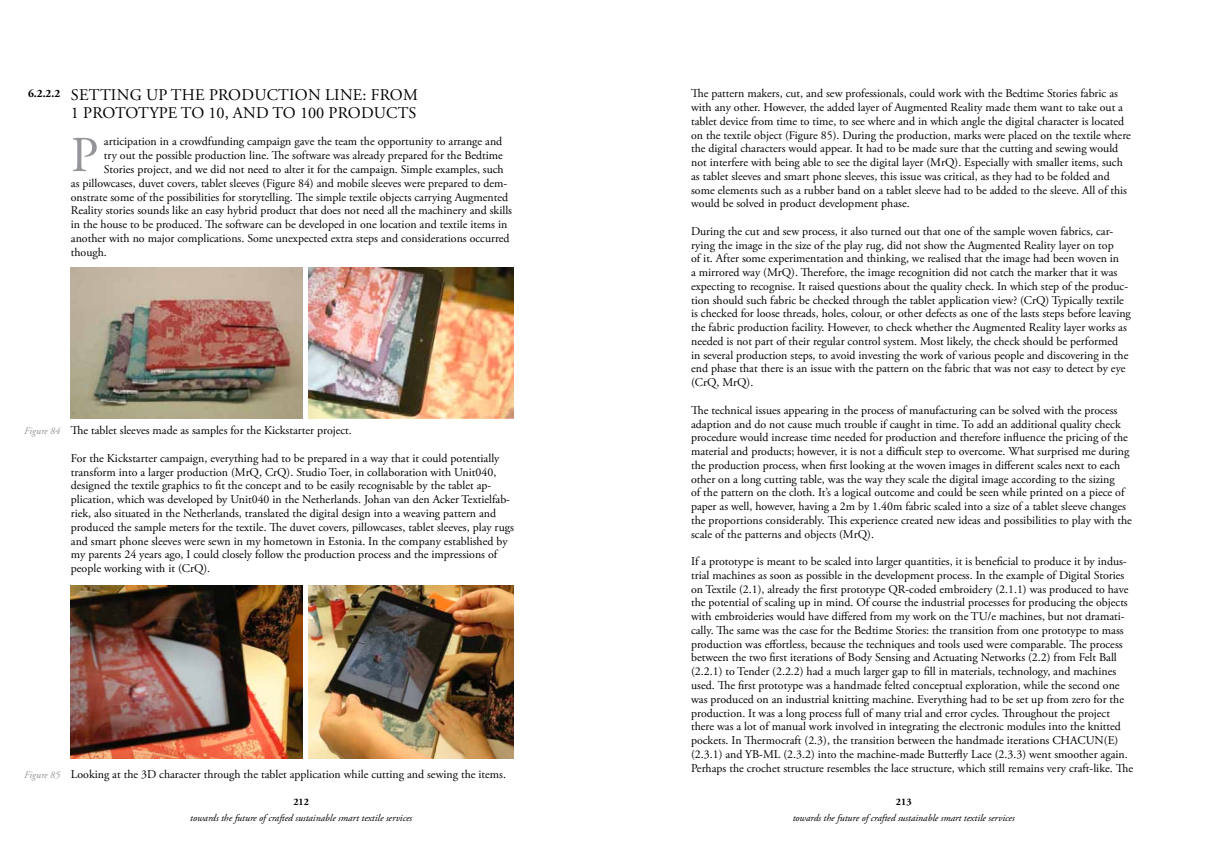
<style>
.page{position:relative;width:1205px;height:851px;background:#fff}
.page>*{position:absolute;margin:0;border:0;box-sizing:border-box;transform-origin:0 0}
.t1{font:50px "Adobe Garamond Pro";color:#939598}
.t2{font:16.25px/17.5px "Adobe Garamond Pro";letter-spacing:.015em;color:#000}
.t3{font:11.88px/13.8px "Adobe Garamond Pro";color:#000}
.t4{font:700 11.25px "Adobe Garamond Pro";color:#000}
.t5{font:italic 10px "Adobe Garamond Pro";color:#000}
.t6{font:italic 10px "Adobe Garamond Pro";color:#939598}
.t7{font:700 10px "Adobe Garamond Pro";color:#000}
</style>
<div class="page">
<img style="left:71px;top:268px;width:231px;height:150px">
<img style="left:308px;top:268px;width:206px;height:150px">
<img style="left:71px;top:585px;width:231px;height:173px">
<img style="left:308px;top:585px;width:206px;height:173px">
<p class="t4" style="left:28px;top:87px;width:34px">6.2.2.2</p>
<h2 class="t2" style="left:71px;top:87px;width:348px">Setting up the production line: from<br>1 prototype to 10, and to 100 prod ucts</h2>
<p class="t3" style="left:104px;top:135px;width:400px">articipation in a crowdfunding campaign gave the team the opportunity to arrange and</p>
<p class="t3" style="left:104px;top:149px;width:400px">try out the possible production line. The software was already prepared for the Bedtime</p>
<p class="t3" style="left:104px;top:163px;width:401px">Stories project, and we did not need to alter it for the campaign. Simple examples, such</p>
<p class="t3" style="left:71px;top:176px;width:438px">as pillowcases, duvet covers, tablet sleeves (Figure 84) and mobile sleeves were prepared to dem-</p>
<p class="t3" style="left:71px;top:190px;width:439px">onstrate some of the possibilities for storytelling. The simple textile objects carrying Augmented</p>
<p class="t3" style="left:71px;top:204px;width:443px">Reality stories sounds like an easy hybrid product that does not need all the machinery and skills</p>
<p class="t3" style="left:71px;top:218px;width:438px">in the house to be produced. The software can be developed in one location and textile items in</p>
<p class="t3" style="left:71px;top:231px;width:440px">another with no major complications. Some unexpected extra steps and considerations occurred</p>
<p class="t3" style="left:71px;top:245px;width:37px">though.</p>
<h1 class="t1" style="left:71px;top:125px;width:29px">P</h1>
<p class="t6" style="left:24px;top:425px;width:37px">Figure 84</p>
<p class="t3" style="left:71px;top:424px;width:282px">The tablet sleeves made as samples for the Kickstarter project.</p>
<p class="t3" style="left:71px;top:451px;width:444px">For the Kickstarter campaign, everything had to be prepared in a way that it could potentially transform into a larger production (MrQ, CrQ). Studio Toer, in collaboration with Unit040, designed the textile graphics to fit the concept and to be easily recognisable by the tablet ap&shy;plication, which was developed by Unit040 in the Netherlands. Johan van den Acker Textielfab&shy;riek, also situated in the Netherlands, translated the digital design into a weaving pattern and produced the sample meters for the textile. The duvet covers, pillowcases, tablet sleeves, play rugs and smart phone sleeves were sewn in my hometown in Estonia. In the company established by my parents 24 years ago, I could closely follow the production process and the impressions of people working with it (CrQ).</p>
<p class="t6" style="left:24px;top:769px;width:37px">Figure 85</p>
<p class="t3" style="left:71px;top:768px;width:437px">Looking at the 3D character through the tablet application while cutting and sewing the items.</p>
<p class="t3" style="left:691px;top:87px;width:441px">The pattern makers, cut, and sew professionals, could work with the Bedtime Stories fabric as with any other. However, the added layer of Augmented Reality made them want to take out a tablet device from time to time, to see where and in which angle the digital character is located on the textile object (Figure 85). During the production, marks were placed on the textile where the digital characters would appear. It had to be made sure that the cutting and sewing would not interfere with being able to see the digital layer (MrQ). Especially with smaller items, such as tablet sleeves and smart phone sleeves, this issue was critical, as they had to be folded and some elements such as a rubber band on a tablet sleeve had to be added to the sleeve. All of this would be solved in product development phase.</p>
<p class="t3" style="left:691px;top:224px;width:441px">During the cut and sew process, it also turned out that one of the sample woven fabrics, car&shy;rying the image in the size of the play rug, did not show the Augmented Reality layer on top<br>of it. After some experimentation and thinking, we realised that the image had been woven in<br>a mirrored way (MrQ). Therefore, the image recognition did not catch the marker that it was expecting to recognise. It raised questions about the quality check. In which step of the produc&shy;tion should such fabric be checked through the tablet application view? (CrQ) Typically textile is checked for loose threads, holes, colour, or other defects as one of the lasts steps before leaving the fabric production facility. However, to check whether the Augmented Reality layer works as needed is not part of their regular control system. Most likely, the check should be performed<br>in several production steps, to avoid investing the work of various people and discovering in the end phase that there is an issue with the pattern on the fabric that was not easy to detect by eye (CrQ, MrQ).</p>
<p class="t3" style="left:691px;top:403px;width:442px">The technical issues appearing in the process of manufacturing can be solved with the process adaption and do not cause much trouble if caught in time. To add an additional quality check procedure would increase time needed for production and therefore influence the pricing of the material and products; however, it is not a difficult step to overcome. What surprised me during the production process, when first looking at the woven images in different scales next to each other on a long cutting table, was the way they scale the digital image according to the sizing<br>of the pattern on the cloth. It’s a logical outcome and could be seen while printed on a piece of paper as well, however, having a 2m by 1.40m fabric scaled into a size of a tablet sleeve changes the proportions considerably. This experience created new ideas and possibilities to play with the scale of the patterns and objects (MrQ).</p>
<p class="t3" style="left:691px;top:555px;width:443px">If a prototype is meant to be scaled into larger quantities, it is beneficial to produce it by indus&shy;trial machines as soon as possible in the development process. In the example of Digital Stories on Textile (2.1), already the first prototype QR-coded embroidery (2.1.1) was produced to have the potential of scaling up in mind. Of course the industrial processes for producing the objects with embroideries would have differed from my work on the TU/e machines, but not dramati&shy;cally. The same was the case for the Bedtime Stories: the transition from one prototype to mass production was effortless, because the techniques and tools used were comparable. The process between the two first iterations of Body Sensing and Actuating Networks (2.2) from Felt Ball (2.2.1) to Tender (2.2.2) had a much larger gap to fill in materials, technology, and machines used. The first prototype was a handmade felted conceptual exploration, while the second one was produced on an industrial knitting machine. Everything had to be set up from zero for the production. It was a long process full of many trial and error cycles. Throughout the project there was a lot of manual work involved in integrating the electronic modules into the knitted pockets. In Thermocraft (2.3), the transition between the handmade iterations CHACUN (E) (2.3.1) and YB-ML (2.3.2) into the machine-made Butterfly Lace (2.3.3) went smoother again.<br>Perhaps the crochet structure resembles the lace structure, which still remains very craft-like. The</p>
<p class="t7" style="left:293px;top:796px;width:17px">212</p>
<p class="t5" style="left:190px;top:811px;width:223px">towards the future of crafted sustainable smart textile services</p>
<p class="t7" style="left:896px;top:796px;width:17px">213</p>
<p class="t5" style="left:793px;top:811px;width:223px">towards the future of crafted sustainable smart textile services</p>
</div>
